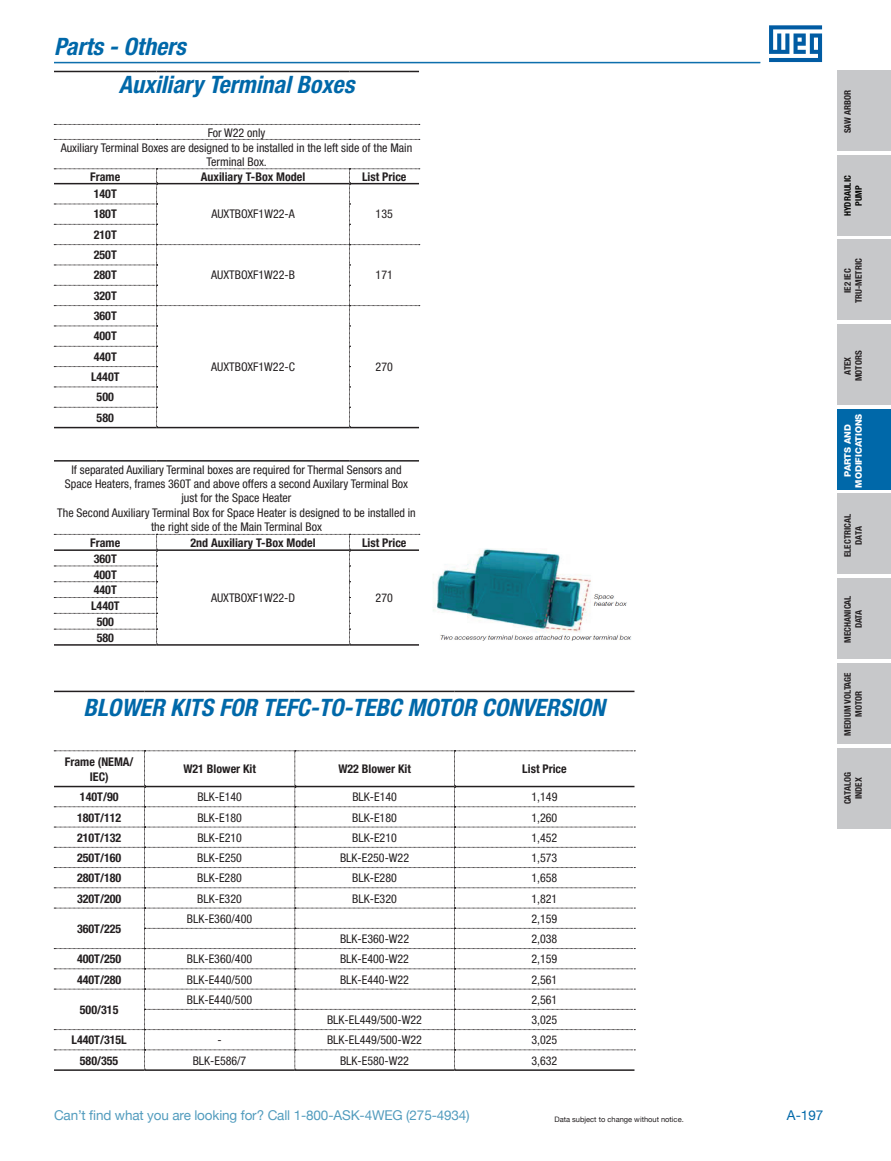
<style>
.page{position:relative;width:891px;height:1161px;background:#fff}
.page>*{position:absolute;margin:0;border:0;box-sizing:border-box;transform-origin:0 0}
.t1{font:italic 700 condensed 24px/38px "Helvetica Neue";color:#0068a9}
.t2{font:13.5px "Helvetica Neue";letter-spacing:-.01em;color:#529cbe}
.t3{font:13.5px "Helvetica Neue";color:#0068a9}
.t4{font:condensed 12px/14.4px "Helvetica Neue";color:#231f20;text-align:center}
.t5{font:700 condensed 12px/20.4px "Helvetica Neue";color:#231f20;text-align:center}
.t6{font:700 condensed 9px/10.8px "Helvetica Neue LT Pro";color:#231f20;text-align:center}
.t7{font:800 9px/10.8px "Helvetica Neue LT Pro";color:#fff;text-align:center}
.t8{font:700 condensed 9px/10.8px "Helvetica Neue LT Pro";color:#040503;text-align:center}
.t9{font:7.5px "Helvetica Neue";color:#231f20}
</style>
<div class="page">
<svg style="left:769px;top:25px;width:53px;height:37px"></svg>
<div style="left:837px;top:70px;width:54px;height:81px;background:#c7c8ca"></div>
<div style="left:837px;top:155px;width:54px;height:81px;background:#c7c8ca"></div>
<div style="left:837px;top:239px;width:54px;height:81px;background:#c7c8ca"></div>
<div style="left:837px;top:409px;width:54px;height:81px;background:#0068a9"></div>
<div style="left:837px;top:493px;width:54px;height:81px;background:#c7c8ca"></div>
<div style="left:837px;top:578px;width:54px;height:81px;background:#c7c8ca"></div>
<div style="left:837px;top:324px;width:54px;height:81px;background:#c7c8ca"></div>
<hr style="left:54px;top:62px;width:706px;height:1px;background:#0068a9">
<hr style="left:54px;top:63px;width:706px;height:1px;background:#0068a9">
<div style="left:837px;top:663px;width:54px;height:81px;background:#c7c8ca"></div>
<div style="left:837px;top:748px;width:54px;height:81px;background:#c7c8ca"></div>
<hr style="left:54px;top:71px;width:103px;height:1px;background:#231f20">
<hr style="left:157px;top:71px;width:193px;height:1px;background:#231f20">
<hr style="left:350px;top:71px;width:69px;height:1px;background:#231f20">
<hr style="left:54px;top:644px;width:103px;height:2px;background:#231f20">
<hr style="left:157px;top:644px;width:193px;height:2px;background:#231f20">
<hr style="left:350px;top:644px;width:69px;height:2px;background:#231f20">
<svg style="left:54px;top:124px;width:366px;height:1px"></svg>
<svg style="left:54px;top:139px;width:366px;height:1px"></svg>
<svg style="left:54px;top:169px;width:366px;height:258px"></svg>
<svg style="left:54px;top:534px;width:366px;height:111px"></svg>
<hr style="left:54px;top:460px;width:103px;height:2px;background:#231f20">
<hr style="left:157px;top:460px;width:193px;height:2px;background:#231f20">
<hr style="left:350px;top:460px;width:69px;height:2px;background:#231f20">
<hr style="left:54px;top:183px;width:103px;height:1px;background:#231f20">
<hr style="left:157px;top:183px;width:193px;height:1px;background:#231f20">
<hr style="left:350px;top:183px;width:69px;height:1px;background:#231f20">
<hr style="left:157px;top:427px;width:193px;height:1px;background:#231f20">
<hr style="left:350px;top:427px;width:69px;height:1px;background:#231f20">
<hr style="left:54px;top:427px;width:103px;height:1px;background:#231f20">
<hr style="left:54px;top:549px;width:103px;height:2px;background:#231f20">
<hr style="left:157px;top:549px;width:193px;height:2px;background:#231f20">
<hr style="left:350px;top:549px;width:69px;height:2px;background:#231f20">
<img style="left:433px;top:549px;width:198px;height:91px">
<svg style="left:54px;top:751px;width:581px;height:318px"></svg>
<hr style="left:54px;top:786px;width:91px;height:1px;background:#231f20">
<hr style="left:145px;top:786px;width:150px;height:1px;background:#231f20">
<hr style="left:295px;top:786px;width:159px;height:1px;background:#231f20">
<hr style="left:454px;top:786px;width:181px;height:1px;background:#231f20">
<hr style="left:54px;top:691px;width:91px;height:1px;background:#231f20">
<hr style="left:145px;top:691px;width:150px;height:1px;background:#231f20">
<hr style="left:295px;top:691px;width:159px;height:1px;background:#231f20">
<hr style="left:454px;top:691px;width:181px;height:1px;background:#231f20">
<hr style="left:54px;top:1069px;width:91px;height:2px;background:#231f20">
<hr style="left:145px;top:1069px;width:150px;height:2px;background:#231f20">
<hr style="left:295px;top:1069px;width:159px;height:2px;background:#231f20">
<hr style="left:454px;top:1069px;width:181px;height:2px;background:#231f20">
<h1 class="t1" style="left:119px;top:27px;width:237px;text-indent:-65px">Parts - Others<br>Auxiliary Terminal Boxes</h1>
<p class="t4" style="left:61px;top:125px;width:353px">For W22 only<br>Auxiliary Terminal Boxes are designed to be installed in the left side of the Main<br>Terminal Box.</p>
<p class="t5" style="left:90px;top:166px;width:31px">Frame</p>
<p class="t5" style="left:201px;top:166px;width:106px">Auxiliary T-Box Model</p>
<p class="t5" style="left:362px;top:166px;width:46px">List Price</p>
<p class="t5" style="left:94px;top:183px;width:25px;text-align:left">140T<br>180T</p>
<p class="t4" style="left:211px;top:207px;width:85px">AUXTBOXF1W22-A</p>
<p class="t4" style="left:376px;top:207px;width:19px">135</p>
<p class="t5" style="left:94px;top:224px;width:25px;text-align:justify">210T 250T 280T</p>
<p class="t5" style="left:94px;top:285px;width:25px;text-align:left">320T<br>360T</p>
<p class="t5" style="left:91px;top:326px;width:30px">400T<br>440T<br>L440T<br>500<br>580</p>
<p class="t4" style="left:211px;top:268px;width:85px">AUXTBOXF1W22-B</p>
<p class="t4" style="left:376px;top:268px;width:19px">171</p>
<p class="t4" style="left:211px;top:359px;width:85px">AUXTBOXF1W22-C</p>
<p class="t4" style="left:376px;top:359px;width:19px">270</p>
<p class="t4" style="left:57px;top:462px;width:360px">If separated Auxiliary Terminal boxes are required for Thermal Sensors and Space Heaters, frames 360T and above offers a second Auxilary Terminal Box just for the Space Heater<br>The Second Auxiliary Terminal Box for Space Heater is designed to be installed in the right side of the Main Terminal Box</p>
<p class="t5" style="left:90px;top:532px;width:31px">Frame</p>
<p class="t5" style="left:190px;top:532px;width:127px">2nd Auxiliary T-Box Model</p>
<p class="t5" style="left:362px;top:532px;width:46px">List Price</p>
<p class="t5" style="left:94px;top:548px;width:25px">360T</p>
<p class="t4" style="left:211px;top:591px;width:86px">AUXTBOXF1W22-D</p>
<p class="t4" style="left:376px;top:591px;width:19px">270</p>
<p class="t5" style="left:91px;top:566px;width:30px;line-height:15.8px">400T<br>440T<br>L440T<br>500<br>580</p>
<h1 class="t1" style="left:84px;top:688px;width:523px">BLOWER KITS FOR TEFC-TO-TEBC MOTOR CONVERSION</h1>
<p class="t5" style="left:65px;top:755px;width:70px;line-height:14.4px">Frame (NEMA/<br>IEC)</p>
<p class="t5" style="left:183px;top:759px;width:74px">W21 Blower Kit</p>
<p class="t5" style="left:338px;top:759px;width:74px">W22 Blower Kit</p>
<p class="t5" style="left:522px;top:759px;width:46px">List Price</p>
<p class="t5" style="left:80px;top:787px;width:40px">140T/90</p>
<p class="t4" style="left:197px;top:790px;width:46px">BLK-E140</p>
<p class="t4" style="left:352px;top:790px;width:46px">BLK-E140</p>
<p class="t4" style="left:532px;top:790px;width:27px">1,149</p>
<p class="t5" style="left:77px;top:807px;width:46px">180T/112</p>
<p class="t4" style="left:197px;top:810px;width:46px">BLK-E180</p>
<p class="t4" style="left:352px;top:810px;width:46px">BLK-E180</p>
<p class="t4" style="left:531px;top:810px;width:27px">1,260</p>
<p class="t5" style="left:77px;top:827px;width:46px">210T/132</p>
<p class="t4" style="left:197px;top:830px;width:46px">BLK-E210</p>
<p class="t4" style="left:352px;top:830px;width:46px">BLK-E210</p>
<p class="t4" style="left:531px;top:830px;width:27px">1,452</p>
<p class="t5" style="left:77px;top:847px;width:46px">250T/160</p>
<p class="t4" style="left:197px;top:851px;width:46px">BLK-E250</p>
<p class="t4" style="left:340px;top:851px;width:71px">BLK-E250-W22</p>
<p class="t4" style="left:531px;top:851px;width:27px">1,573</p>
<p class="t5" style="left:77px;top:868px;width:46px">280T/180</p>
<p class="t4" style="left:197px;top:871px;width:46px">BLK-E280</p>
<p class="t4" style="left:352px;top:871px;width:46px">BLK-E280</p>
<p class="t4" style="left:531px;top:871px;width:27px">1,658</p>
<p class="t5" style="left:77px;top:888px;width:46px">320T/200</p>
<p class="t4" style="left:197px;top:891px;width:46px">BLK-E320</p>
<p class="t4" style="left:352px;top:891px;width:46px">BLK-E320</p>
<p class="t4" style="left:531px;top:891px;width:27px">1,821</p>
<p class="t5" style="left:77px;top:918px;width:46px">360T/225</p>
<p class="t4" style="left:187px;top:911px;width:67px">BLK-E360/400</p>
<p class="t4" style="left:531px;top:911px;width:27px">2,159</p>
<p class="t4" style="left:340px;top:932px;width:71px">BLK-E360-W22</p>
<p class="t4" style="left:531px;top:932px;width:27px">2,038</p>
<p class="t5" style="left:77px;top:949px;width:46px">400T/250</p>
<p class="t4" style="left:187px;top:952px;width:67px">BLK-E360/400</p>
<p class="t4" style="left:340px;top:952px;width:71px">BLK-E400-W22</p>
<p class="t4" style="left:531px;top:952px;width:27px">2,159</p>
<p class="t5" style="left:77px;top:969px;width:46px">440T/280</p>
<p class="t4" style="left:187px;top:972px;width:67px">BLK-E440/500</p>
<p class="t4" style="left:340px;top:972px;width:71px">BLK-E440-W22</p>
<p class="t4" style="left:531px;top:972px;width:27px">2,561</p>
<p class="t5" style="left:80px;top:999px;width:40px">500/315</p>
<p class="t4" style="left:187px;top:992px;width:67px">BLK-E440/500</p>
<p class="t4" style="left:531px;top:992px;width:27px">2,561</p>
<p class="t4" style="left:327px;top:1013px;width:96px">BLK-EL449/500-W22</p>
<p class="t4" style="left:531px;top:1013px;width:27px">3,025</p>
<p class="t5" style="left:71px;top:1030px;width:57px">L440T/315L</p>
<p class="t4" style="left:217px;top:1033px;width:6px">-</p>
<p class="t4" style="left:327px;top:1033px;width:96px">BLK-EL449/500-W22</p>
<p class="t4" style="left:531px;top:1033px;width:27px">3,025</p>
<p class="t5" style="left:80px;top:1050px;width:40px">580/355</p>
<p class="t4" style="left:193px;top:1053px;width:55px">BLK-E586/7</p>
<p class="t4" style="left:340px;top:1053px;width:71px">BLK-E580-W22</p>
<p class="t4" style="left:531px;top:1053px;width:27px">3,632</p>
<p class="t2" style="left:54px;top:1107px;width:417px">Can’t find what you are looking for? Call 1-800-ASK-4WEG (275-4934)</p>
<p class="t9" style="left:554px;top:1115px;width:131px">Data subject to change without notice.</p>
<p class="t3" style="left:787px;top:1107px;width:38px">A-197</p>
<p class="t6" style="left:842px;top:133px;width:45px;rotate:-90deg">SAW ARBOR</p>
<p class="t8" style="left:842px;top:216px;width:43px;rotate:-90deg">HYDRAULIC<br>PUMP</p>
<p class="t6" style="left:842px;top:303px;width:47px;rotate:-90deg">IE2 IEC<br>TRU-METRIC</p>
<p class="t6" style="left:842px;top:381px;width:32px;rotate:-90deg">ATEX<br>MOTORS</p>
<p class="t7" style="left:842px;top:488px;width:75px;rotate:-90deg">Parts and<br>Modifications</p>
<p class="t6" style="left:842px;top:557px;width:45px;rotate:-90deg">ELECTRICAL<br>DATA</p>
<p class="t6" style="left:842px;top:643px;width:49px;rotate:-90deg">MECHANICAL<br>DATA</p>
<p class="t6" style="left:842px;top:736px;width:65px;rotate:-90deg">MEDIUM VOLTAGE<br>MOTOR</p>
<p class="t6" style="left:842px;top:804px;width:34px;rotate:-90deg">CATALOG<br>INDEX</p>
</div>
